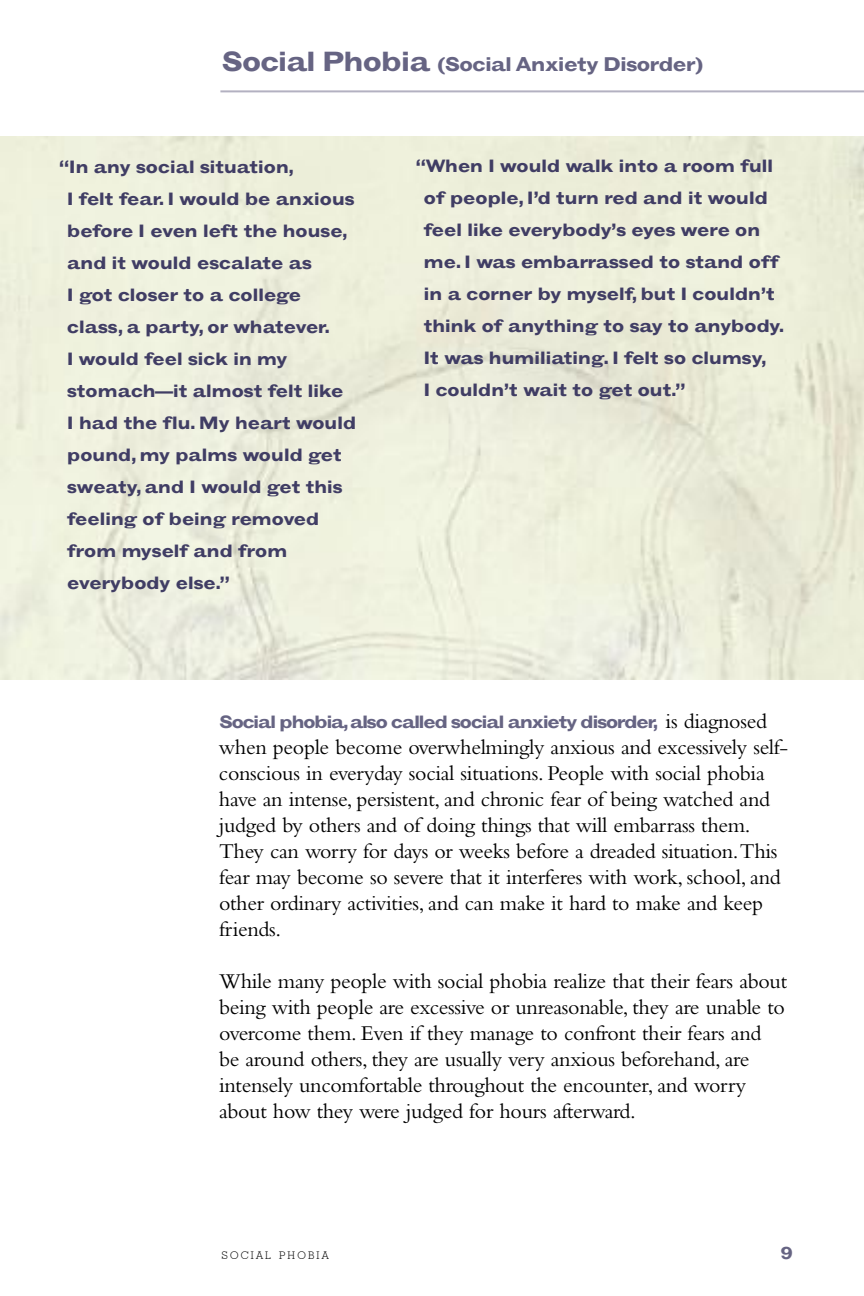
<style>
.page{position:relative;width:864px;height:1296px;background:#fff}
.page>*{position:absolute;margin:0;border:0;box-sizing:border-box;transform-origin:0 0}
.t1{font:22px/26px "Bembo";letter-spacing:-.015em;color:#000}
.t2{font:700 expanded 20px "Grotesque";letter-spacing:-.05em;color:#666483}
.t3{font:700 expanded 18px/32px "Grotesque";letter-spacing:-.03em;color:#403d64}
.t4{font:700 expanded 18px "Grotesque";letter-spacing:-.09em;color:#666483}
.t5{font:300 10.4px "Geometric Slab 703 BT";letter-spacing:.21em;color:#000}
.s1{font-size:28px}
.s2{font-family:"Bembo";font-weight:400;font-stretch:normal;font-size:22px;color:#000}
</style>
<div class="page">
<hr style="left:220px;top:90px;width:644px;height:2px;background:#b3b1c1">
<h2 class="t2" style="left:222px;top:57px;width:483px"><span class="s1">Social Phobia</span> (Social Anxiety Disorder)</h2>
<p class="t3" style="left:67px;top:153px;width:291px;text-indent:-8px">“In any social situation,<br>I felt fear. I would be anxious before I even left the house, and it would escalate as<br>I got closer to a college class, a party, or whatever.<br>I would feel sick in my stomach—it almost felt like<br>I had the flu. My heart would pound, my palms would get sweaty, and I would get this feeling of being removed from myself and from everybody else.”</p>
<p class="t3" style="left:424px;top:151px;width:363px;text-indent:-8px">“When I would walk into a room full of people, I’d turn red and it would feel like everybody’s eyes were on me. I was embarrassed to stand off in a corner by myself, but I couldn’t think of anything to say to anybody.<br>It was humiliating. I felt so clumsy,<br>I couldn’t wait to get out.”</p>
<p class="t4" style="left:219px;top:715px;width:549px">Social phobia,also called social anxiety disorder, <span class="s2">is diagnosed</span></p>
<p class="t1" style="left:219px;top:736px;width:571px">when people become overwhelmingly anxious and excessively self&shy;conscious in everyday social situations. People with social phobia have an intense, persistent, and chronic fear of being watched and judged by others and of doing things that will embarrass them.<br>They can worry for days or weeks before a dreaded situation.This fear may become so severe that it interferes with work, school, and other ordinary activities, and can make it hard to make and keep friends.</p>
<p class="t1" style="left:219px;top:970px;width:570px">While many people with social phobia realize that their fears about being with people are excessive or unreasonable, they are unable to overcome them. Even if they manage to confront their fears and be around others, they are usually very anxious beforehand, are intensely uncomfortable throughout the encounter, and worry about how they were judged for hours afterward.</p>
<p class="t5" style="left:221px;top:1249px;width:109px">SOCIAL PHOBIA</p>
<p class="t4" style="left:780px;top:1246px;width:15px">9</p>
</div>
